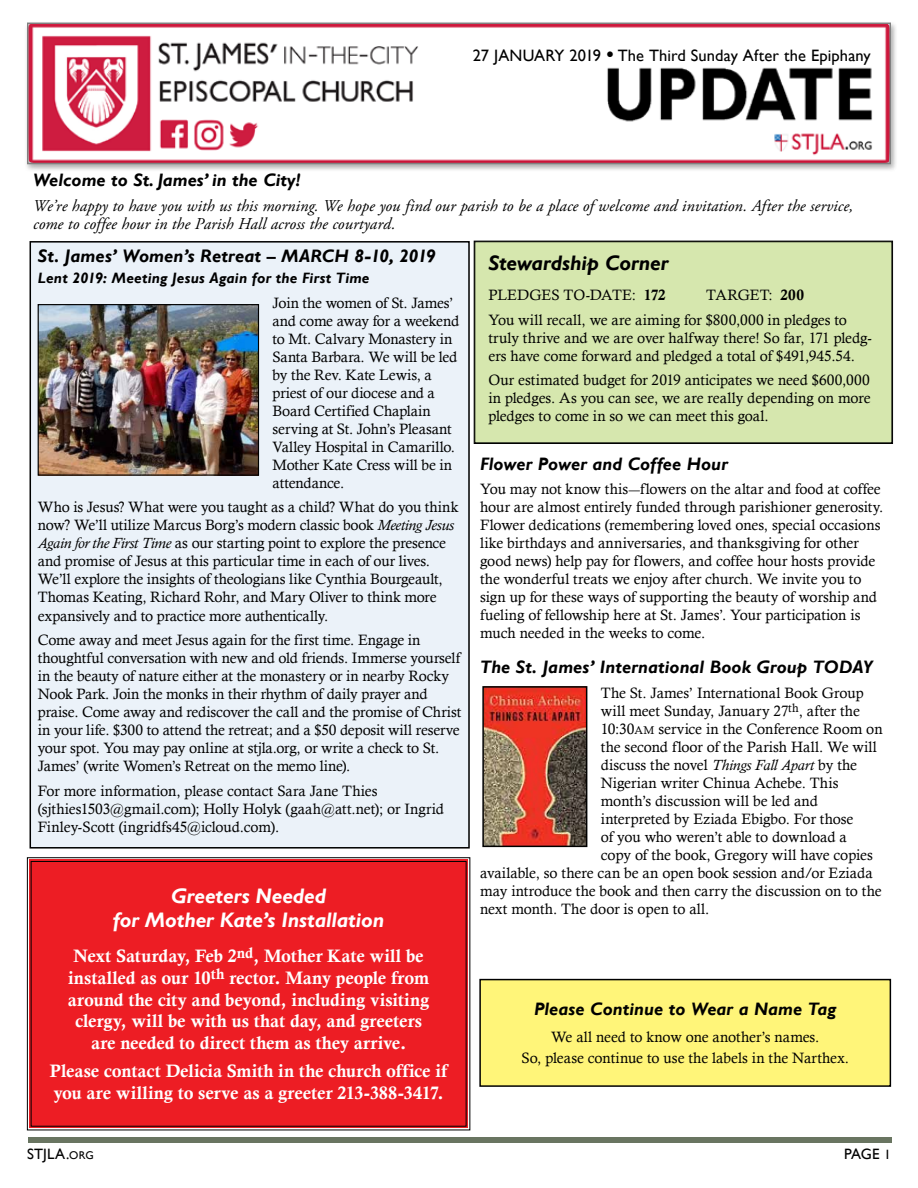
<style>
.page{position:relative;width:918px;height:1188px;background:#fff}
.page>*{position:absolute;margin:0;border:0;box-sizing:border-box;transform-origin:0 0}
.t1{font:italic 700 21px/24px "Gill Sans";letter-spacing:-.005em;color:#fff;text-align:center}
.t2{font:italic 700 21px "Gill Sans";letter-spacing:-.005em;color:#000}
.t3{font:italic 700 18.15px "Gill Sans";letter-spacing:.005em;color:#000}
.t4{font:18px/21.6px "Calis MT Bol";letter-spacing:-.005em;color:#fff;text-align:center}
.t5{font:italic 700 18px "Gill Sans";color:#000}
.t6{font:italic 16.5px/18px "Adobe Garamond Pro";letter-spacing:.005em;color:#000}
.t7{font:16.5px "Gill Sans";letter-spacing:.005em;color:#000}
.t8{font:15px/18px "Calisto";letter-spacing:-.005em;color:#000}
.t9{font:italic 700 15px "Gill Sans";letter-spacing:.015em;color:#000}
.t10{font:15px "Gill Sans";letter-spacing:.015em;color:#000}
.t11{font:15px "Gill Sans";color:#000}
.s1{font-size:22.5px}
.s2{font-family:"Calis MT Bol"}
.s3{font-size:18px}
.s4{font-style:italic}
.s5{font-family:"Adobe Garamond Pro"}
.s6{font-size:11.25px}
.s7{font-size:13.5px}
</style>
<div class="page">
<div style="left:28px;top:1137px;width:864px;height:5px;background:#697561"></div>
<div style="left:24px;top:22px;width:874px;height:151px;background:#000;opacity:.3"></div>
<img style="left:29px;top:25px;width:860px;height:137px">
<div style="left:27px;top:23px;width:864px;height:141px;border:1px solid #808080"></div>
<div style="left:474px;top:241px;width:419px;height:203px;background:#d6e7ae"></div>
<div style="left:480px;top:980px;width:410px;height:106px;background:#fff579"></div>
<div style="left:479px;top:979px;width:412px;height:108px;border:2px solid #000"></div>
<div style="left:27px;top:857px;width:444px;height:274px;background:#ed1d24"></div>
<div style="left:31px;top:861px;width:436px;height:266px;border:1px solid #000"></div>
<div style="left:30px;top:242px;width:439px;height:606px;background:#ebf2f9"></div>
<div style="left:30px;top:241px;width:440px;height:608px;border:2px solid #000"></div>
<img style="left:40px;top:306px;width:217px;height:168px">
<div style="left:38px;top:304px;width:221px;height:172px;border:1px solid #000"></div>
<img style="left:485px;top:689px;width:99px;height:155px">
<div style="left:482px;top:686px;width:105px;height:161px;border:2px solid #000"></div>
<p class="t7" style="left:473px;top:46px;width:400px">27 JANUARY 2019 <span class="s1">•</span> The Third Sunday After the Epiphany</p>
<p class="t5" style="left:33px;top:169px;width:269px">Welcome to St. James’ in the City!</p>
<p class="t6" style="left:33px;top:197px;width:822px">We’re happy to have you with us this morning. We hope you find our parish to be a place of welcome and invitation. After the service, come to coffee hour in the Parish Hall across the courtyard.</p>
<h1 class="t2" style="left:488px;top:251px;width:182px">Stewardship Corner</h1>
<p class="t8" style="left:488px;top:286px;width:179px">PLEDGES TO-DATE: <span class="s2">172</span></p>
<p class="t3" style="left:38px;top:245px;width:400px">St. James’ Women’s Retreat <span class="s3">– MARCH 8-10, 2019</span></p>
<p class="t9" style="left:38px;top:269px;width:333px">Lent 2019: Meeting Jesus Again for the First Time</p>
<p class="t8" style="left:273px;top:293px;width:188px">Join the women of St. James’ and come away for a weekend to Mt. Calvary Monastery in<br>Santa Barbara. We will be led by the Rev. Kate Lewis, a priest of our diocese and a<br>Board Certified Chaplain serving at St. John’s Pleasant<br>Valley Hospital in Camarillo.<br>Mother Kate Cress will be in attendance.</p>
<p class="t8" style="left:38px;top:498px;width:422px">Who is Jesus? What were you taught as a child? What do you think now? We’ll utilize Marcus Borg’s modern classic book <span class="s4">Meeting Jesus Again for the First Time</span> as our starting point to explore the presence and promise of Jesus at this particular time in each of our lives.<br>We’ll explore the insights of theologians like Cynthia Bourgeault, Thomas Keating, Richard Rohr, and Mary Oliver to think more expansively and to practice more authentically.</p>
<p class="t8" style="left:38px;top:631px;width:425px">Come away and meet Jesus again for the first time. Engage in thoughtful conversation with new and old friends. Immerse yourself in the beauty of nature either at the monastery or in nearby Rocky Nook Park. Join the monks in their rhythm of daily prayer and praise. Come away and rediscover the call and the promise of Christ in your life. $300 to attend the retreat; and a $50 deposit will reserve your spot. You may pay online at stjla.org, or write a check to St.<br>James’ (write Women’s Retreat on the memo line).</p>
<p class="t8" style="left:38px;top:782px;width:408px">For more information, please contact Sara Jane Thies (sjthies1503@gmail.com); Holly Holyk (gaah@att.net); or Ingrid<br>Finley-Scott (ingridfs45@icloud.com).</p>
<p class="t8" style="left:488px;top:282px;width:360px;line-height:24.8px;text-indent:218px">TARGET: <span class="s2">200<br></span>You will recall, we are aiming for $800,000 in pledges to</p>
<p class="t8" style="left:488px;top:328px;width:385px">truly thrive and we are over halfway there! So far, 171 pledg&shy;ers have come forward and pledged a total of $491,945.54.</p>
<p class="t8" style="left:488px;top:371px;width:384px;text-align:justify">Our estimated budget for 2019 anticipates we need $600,000 in pledges. As you can see, we are really depending on more pledges to come in so we can meet this goal.</p>
<p class="t5" style="left:480px;top:453px;width:249px">Flower Power and Coffee Hour</p>
<p class="t8" style="left:480px;top:480px;width:405px">You may not know this<span class="s5">-</span>flowers on the altar and food at coffee hour are almost entirely funded through parishioner generosity.<br>Flower dedications (remembering loved ones, special occasions like birthdays and anniversaries, and thanksgiving for other good news) help pay for flowers, and coffee hour hosts provide the wonderful treats we enjoy after church. We invite you to sign up for these ways of supporting the beauty of worship and fueling of fellowship here at St. James’. Your participation is much needed in the weeks to come.</p>
<p class="t5" style="left:480px;top:657px;width:394px">The St. James’ International Book Group TODAY</p>
<p class="t8" style="left:601px;top:684px;width:264px">The St. James’ International Book Group</p>
<p class="t8" style="left:601px;top:702px;width:260px">will meet Sunday, January 27<sup>th</sup>, after the</p>
<p class="t8" style="left:601px;top:720px;width:283px">10:30<span class="s6">am</span> service in the Conference Room on</p>
<p class="t8" style="left:601px;top:738px;width:278px">the second floor of the Parish Hall. We will</p>
<p class="t8" style="left:601px;top:756px;width:258px">discuss the novel <span class="s4">Things Fall Apart</span> by the</p>
<p class="t8" style="left:601px;top:774px;width:239px">Nigerian writer Chinua Achebe. This</p>
<p class="t8" style="left:601px;top:792px;width:218px">month’s discussion will be led and</p>
<p class="t8" style="left:601px;top:810px;width:254px">interpreted by Eziada Ebigbo. For those</p>
<p class="t8" style="left:601px;top:828px;width:248px">of you who weren’t able to download a</p>
<p class="t8" style="left:601px;top:846px;width:273px">copy of the book, Gregory will have copies</p>
<p class="t8" style="left:480px;top:864px;width:394px">available, so there can be an open book session and/or Eziada</p>
<p class="t8" style="left:480px;top:882px;width:403px">may introduce the book and then carry the discussion on to the</p>
<p class="t8" style="left:480px;top:900px;width:231px">next month. The door is open to all.</p>
<h1 class="t1" style="left:113px;top:885px;width:273px">Greeters Needed<br>for Mother Kate’s Installation</h1>
<p class="t4" style="left:68px;top:945px;width:363px">Next Saturday, Feb 2<sup>nd</sup>, Mother Kate will be installed as our 10<sup>th</sup> rector. Many people from around the city and beyond, including visiting clergy, will be with us that day, and greeters are needed to direct them as they arrive.</p>
<p class="t4" style="left:50px;top:1060px;width:399px;text-align:left">Please contact Delicia Smith in the church office if you are willing to serve as a greeter 213-388-3417.</p>
<p class="t5" style="left:534px;top:998px;width:304px">Please Continue to Wear a Name Tag</p>
<p class="t8" style="left:521px;top:1027px;width:329px;line-height:21px;text-align:center">We all need to know one another’s names.<br>So, please continue to use the labels in the Narthex.</p>
<p class="t10" style="left:27px;top:1145px;width:68px">STJLA.<span class="s6">org</span></p>
<p class="t11" style="left:844px;top:1145px;width:48px">PAGE <span class="s7">1</span></p>
</div>
